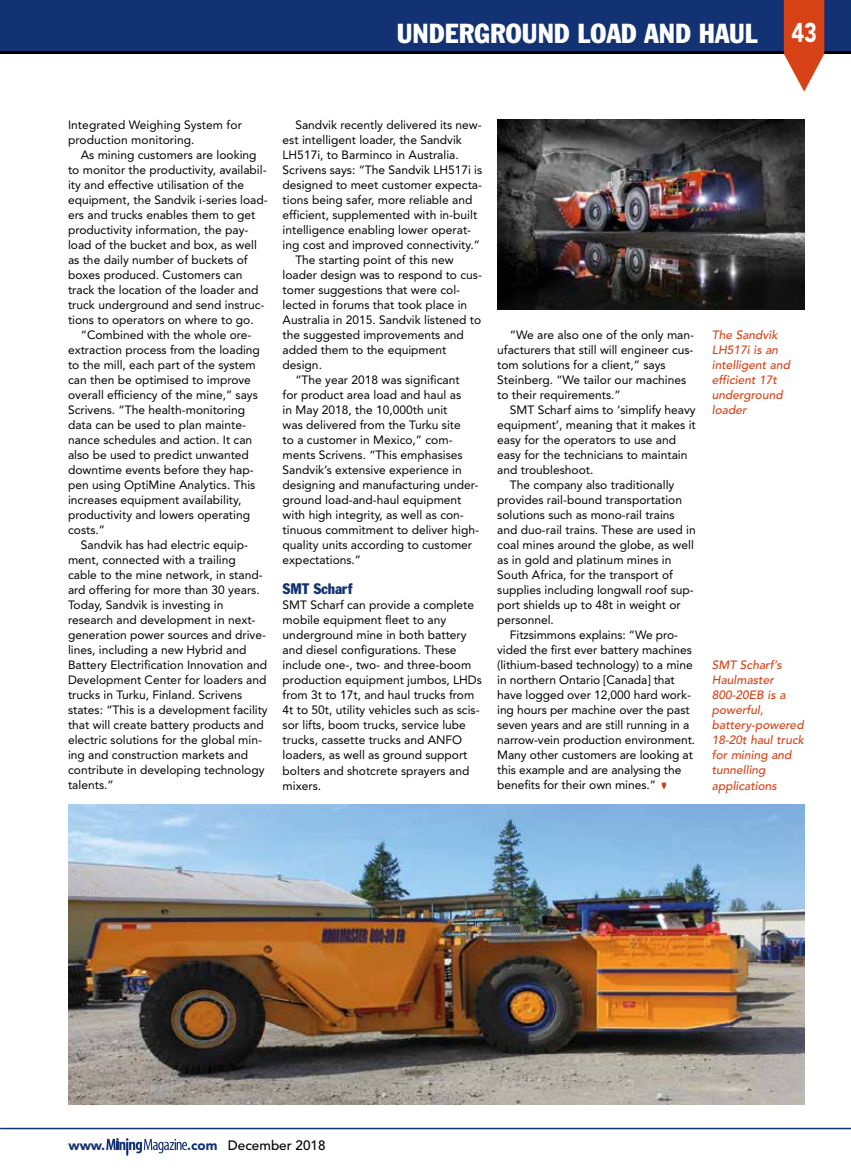
<style>
.page{position:relative;width:851px;height:1170px;background:#fff}
.page>*{position:absolute;margin:0;border:0;box-sizing:border-box;transform-origin:0 0}
.t1{font:condensed 27px "Franklin Gothic BT";color:#fff}
.t2{font:900 27px "Avenir";color:#fff;scale:.8 1}
.t3{font:condensed 15px "Franklin Gothic BT";letter-spacing:-.015em;color:#123274}
.t4{font:500 13.5px "Avenir";color:#000}
.t5{font:900 13.5px "Avenir";color:#123274}
.t6{font:12px/15px "Avenir";color:#000}
.t7{font:italic 500 12px/15px "Avenir";color:#d74116}
.s1{font-weight:900;color:#123274}
</style>
<div class="page">
<div style="left:0;top:0;width:850px;height:54px;background:#123274"></div>
<hr style="left:0;top:51px;width:850px;height:3px;background:#000">
<svg style="left:783px;top:0;width:41px;height:92px"></svg>
<hr style="left:0;top:1127px;width:850px;height:2px;background:#123274">
<svg style="left:106px;top:1138px;width:81px;height:18px"></svg>
<hr style="left:0;top:0;width:1px;height:54px;background:#123274">
<svg style="left:661px;top:782px;width:5px;height:7px"></svg>
<img style="left:497px;top:120px;width:307px;height:189px">
<img style="left:68px;top:804px;width:736px;height:300px">
<h1 class="t1" style="left:396px;top:15px;width:362px">UNDERGROUND LOAD AND HAUL</h1>
<h1 class="t2" style="left:791px;top:17px;width:33px">43</h1>
<p class="t6" style="left:68px;top:117px;width:175px">Integrated Weighing System for production monitoring.</p>
<p class="t6" style="left:68px;top:147px;width:201px;text-indent:13px">As mining customers are looking to monitor the productivity, availabil&shy;ity and effective utilisation of the equipment, the Sandvik i-series load&shy;ers and trucks enables them to get productivity information, the pay&shy;load of the bucket and box, as well as the daily number of buckets of boxes produced. Customers can track the location of the loader and truck underground and send instruc&shy;tions to operators on where to go.</p>
<p class="t6" style="left:68px;top:327px;width:193px;text-indent:13px">“Combined with the whole ore&shy;extraction process from the loading to the mill, each part of the system can then be optimised to improve overall efficiency of the mine,” says<br>Scrivens. “The health-monitoring data can be used to plan mainte&shy;nance schedules and action. It can also be used to predict unwanted downtime events before they hap&shy;pen using OptiMine Analytics. This increases equipment availability, productivity and lowers operating costs.”</p>
<p class="t6" style="left:68px;top:537px;width:201px;text-indent:13px">Sandvik has had electric equip&shy;ment, connected with a trailing<br>cable to the mine network, in stand&shy;ard offering for more than 30 years.<br>Today, Sandvik is investing in research and development in next&shy;generation power sources and drive&shy;lines, including a new Hybrid and Battery Electrification Innovation and Development Center for loaders and trucks in Turku, Finland. Scrivens states: “This is a development facility that will create battery products and electric solutions for the global min&shy;ing and construction markets and contribute in developing technology talents.”</p>
<p class="t6" style="left:295px;top:117px;width:188px">Sandvik recently delivered its new-</p>
<p class="t6" style="left:282px;top:132px;width:181px">est intelligent loader, the Sandvik</p>
<p class="t6" style="left:282px;top:147px;width:178px">LH517i, to Barminco in Australia.</p>
<p class="t6" style="left:282px;top:162px;width:201px">Scrivens says: “The Sandvik LH517i is</p>
<p class="t6" style="left:282px;top:177px;width:201px">designed to meet customer expecta-</p>
<p class="t6" style="left:282px;top:192px;width:191px">tions being safer, more reliable and</p>
<p class="t6" style="left:282px;top:207px;width:196px">efficient, supplemented with in-built</p>
<p class="t6" style="left:282px;top:222px;width:190px">intelligence enabling lower operat-</p>
<p class="t6" style="left:282px;top:237px;width:199px">ing cost and improved connectivity.”</p>
<p class="t6" style="left:295px;top:252px;width:160px">The starting point of this new</p>
<p class="t6" style="left:282px;top:267px;width:201px">loader design was to respond to cus-</p>
<p class="t6" style="left:282px;top:282px;width:179px">tomer suggestions that were col-</p>
<p class="t6" style="left:282px;top:297px;width:186px">lected in forums that took place in</p>
<p class="t6" style="left:282px;top:312px;width:200px">Australia in 2015. Sandvik listened to</p>
<p class="t6" style="left:282px;top:327px;width:183px">the suggested improvements and</p>
<p class="t6" style="left:282px;top:342px;width:165px">added them to the equipment</p>
<p class="t6" style="left:282px;top:357px;width:41px">design.</p>
<p class="t6" style="left:295px;top:372px;width:166px">“The year 2018 was significant</p>
<p class="t6" style="left:282px;top:387px;width:180px">for product area load and haul as</p>
<p class="t6" style="left:282px;top:402px;width:166px">in May 2018, the 10,000th unit</p>
<p class="t6" style="left:282px;top:417px;width:180px">was delivered from the Turku site</p>
<p class="t6" style="left:282px;top:432px;width:171px">to a customer in Mexico,” com-</p>
<p class="t6" style="left:282px;top:447px;width:181px">ments Scrivens. “This emphasises</p>
<p class="t6" style="left:282px;top:462px;width:180px">Sandvik’s extensive experience in</p>
<p class="t6" style="left:282px;top:477px;width:197px">designing and manufacturing under-</p>
<p class="t6" style="left:282px;top:492px;width:180px">ground load-and-haul equipment</p>
<p class="t6" style="left:282px;top:507px;width:183px">with high integrity, as well as con-</p>
<p class="t6" style="left:282px;top:522px;width:198px">tinuous commitment to deliver high-</p>
<p class="t6" style="left:282px;top:537px;width:191px">quality units according to customer</p>
<p class="t6" style="left:282px;top:552px;width:80px">expectations.”</p>
<p class="t3" style="left:282px;top:579px;width:71px">SMT Scharf</p>
<p class="t6" style="left:282px;top:597px;width:201px">SMT Scharf can provide a complete mobile equipment fleet to any underground mine in both battery and diesel configurations. These include one-, two- and three-boom production equipment jumbos, LHDs from 3t to 17t, and haul trucks from<br>4t to 50t, utility vehicles such as scis&shy;sor lifts, boom trucks, service lube trucks, cassette trucks and ANFO loaders, as well as ground support bolters and shotcrete sprayers and mixers.</p>
<p class="t6" style="left:497px;top:327px;width:198px;text-indent:13px">“We are also one of the only man&shy;ufacturers that still will engineer cus&shy;tom solutions for a client,” says Steinberg. “We tailor our machines to their requirements.”</p>
<p class="t6" style="left:510px;top:402px;width:187px">SMT Scharf aims to ‘simplify heavy</p>
<p class="t6" style="left:497px;top:417px;width:200px">equipment’, meaning that it makes it</p>
<p class="t6" style="left:497px;top:432px;width:180px">easy for the operators to use and</p>
<p class="t6" style="left:497px;top:447px;width:192px">easy for the technicians to maintain</p>
<p class="t6" style="left:497px;top:462px;width:98px">and troubleshoot.</p>
<p class="t6" style="left:510px;top:477px;width:166px">The company also traditionally</p>
<p class="t6" style="left:497px;top:492px;width:186px">provides rail-bound transportation</p>
<p class="t6" style="left:497px;top:507px;width:179px">solutions such as mono-rail trains</p>
<p class="t6" style="left:497px;top:522px;width:200px">and duo-rail trains. These are used in</p>
<p class="t6" style="left:497px;top:537px;width:198px">coal mines around the globe, as well</p>
<p class="t6" style="left:497px;top:552px;width:176px">as in gold and platinum mines in</p>
<p class="t6" style="left:497px;top:567px;width:177px">South Africa, for the transport of</p>
<p class="t6" style="left:497px;top:582px;width:198px">supplies including longwall roof sup-</p>
<p class="t6" style="left:497px;top:597px;width:185px">port shields up to 48t in weight or</p>
<p class="t6" style="left:497px;top:612px;width:58px">personnel.</p>
<p class="t6" style="left:510px;top:627px;width:170px">Fitzsimmons explains: “We pro-</p>
<p class="t6" style="left:497px;top:642px;width:196px">vided the first ever battery machines</p>
<p class="t6" style="left:497px;top:657px;width:197px">(lithium-based technology) to a mine</p>
<p class="t6" style="left:497px;top:672px;width:179px">in northern Ontario [Canada] that</p>
<p class="t6" style="left:497px;top:687px;width:195px">have logged over 12,000 hard work-</p>
<p class="t6" style="left:497px;top:702px;width:194px">ing hours per machine over the past</p>
<p class="t6" style="left:497px;top:717px;width:194px">seven years and are still running in a</p>
<p class="t6" style="left:497px;top:732px;width:199px">narrow-vein production environment.</p>
<p class="t6" style="left:497px;top:747px;width:197px">Many other customers are looking at</p>
<p class="t6" style="left:497px;top:762px;width:186px">this example and are analysing the</p>
<p class="t6" style="left:497px;top:777px;width:160px">benefits for their own mines.”</p>
<p class="t7" style="left:711px;top:328px;width:80px">The Sandvik<br>LH517i is an intelligent and efficient 17t underground loader</p>
<p class="t7" style="left:711px;top:658px;width:94px">SMT Scharf’s<br>Haulmaster<br>800-20EB is a powerful, battery-powered<br>18-20t haul truck for mining and tunnelling applications</p>
<p class="t5" style="left:68px;top:1137px;width:38px">www.</p>
<p class="t4" style="left:187px;top:1137px;width:140px"><span class="s1">.com</span> December 2018</p>
</div>
